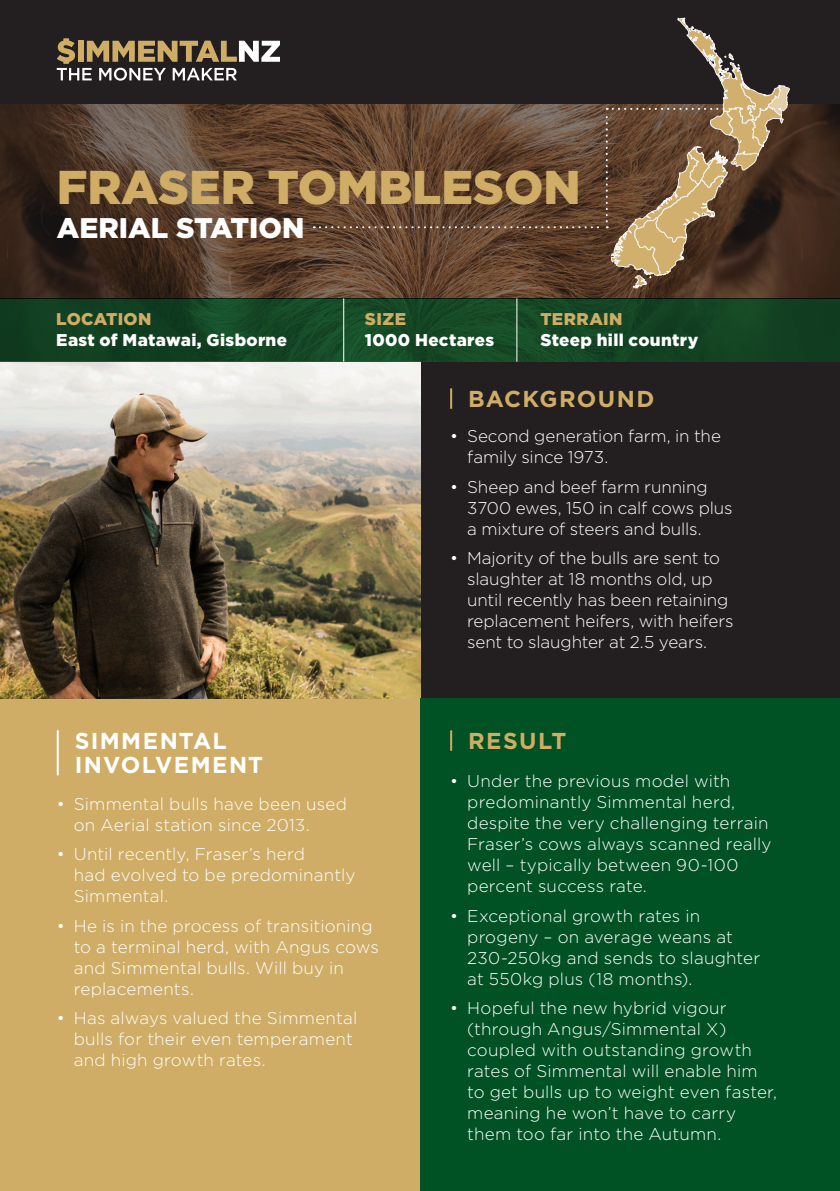
<style>
.page{position:relative;width:840px;height:1191px;background:#fff}
.page>*{position:absolute;margin:0;border:0;box-sizing:border-box;transform-origin:0 0}
.t1{font:900 47.4px "Gotham";color:#cfad66}
.t2{font:900 28.4px "Gotham";color:#fff}
.t3{font:700 23px/24px "Gotham";letter-spacing:.055em;color:#fff}
.t4{font:700 23px "Gotham";letter-spacing:.055em;color:#cfad66}
.t5{font:300 17px/21px "Gotham HTF";letter-spacing:.005em;color:#fff}
.t6{font:900 17px/21px "Gotham";letter-spacing:.02em;color:#fff}
.s1{color:#cfad66}
</style>
<div class="page">
<div style="left:0;top:0;width:839px;height:298px;background:#231f20"></div>
<img style="left:0;top:105px;width:839px;height:193px">
<div style="left:0;top:689px;width:420px;height:502px;background:#cfad66"></div>
<svg style="left:57px;top:38px;width:223px;height:43px"></svg>
<div style="left:420px;top:362px;width:419px;height:336px;background:#231f20"></div>
<img style="left:0;top:362px;width:420px;height:336px">
<div style="left:420px;top:698px;width:419px;height:493px;background:#005124"></div>
<svg style="left:0;top:298px;width:839px;height:64px;background:#134423"></svg>
<hr style="left:343px;top:298px;width:1px;height:64px;background:#fff">
<hr style="left:516px;top:298px;width:1px;height:64px;background:#fff">
<hr style="left:450px;top:388px;width:2px;height:21px;background:#cfad66">
<hr style="left:57px;top:730px;width:2px;height:45px;background:#fff">
<hr style="left:450px;top:730px;width:2px;height:20px;background:#cfad66">
<svg style="left:314px;top:17px;width:475px;height:272px"></svg>
<p class="t1" style="left:57px;top:160px;width:525px">FRASER TOMBLESON</p>
<p class="t2" style="left:57px;top:212px;width:249px">AERIAL STATION</p>
<p class="t6" style="left:56px;top:308px;width:232px"><span class="s1">LOCATION<br></span>East of Matawai, Gisborne</p>
<p class="t6" style="left:365px;top:308px;width:131px"><span class="s1">SIZE<br></span>1000 Hectares</p>
<p class="t6" style="left:540px;top:308px;width:159px"><span class="s1">TERRAIN<br></span>Steep hill country</p>
<p class="t4" style="left:468px;top:386px;width:188px">BACKGROUND</p>
<p class="t5" style="left:467px;top:425px;width:255px;text-indent:-17px">• Second generation farm, in the family since 1973.</p>
<p class="t5" style="left:467px;top:476px;width:267px;text-indent:-17px">• Sheep and beef farm running<br>3700 ewes, 150 in calf cows plus a mixture of steers and bulls.</p>
<p class="t5" style="left:467px;top:547px;width:268px;text-indent:-17px">• Majority of the bulls are sent to slaughter at 18 months old, up until recently has been retaining replacement heifers, with heifers sent to slaughter at 2.5 years.</p>
<p class="t3" style="left:75px;top:728px;width:190px">SIMMENTAL<br>INVOLVEMENT</p>
<p class="t5" style="left:74px;top:793px;width:274px;text-indent:-17px">• Simmental bulls have been used on Aerial station since 2013.</p>
<p class="t5" style="left:74px;top:843px;width:283px;text-indent:-17px">• Until recently, Fraser’s herd<br>had evolved to be predominantly<br>Simmental.</p>
<p class="t5" style="left:74px;top:915px;width:306px;text-indent:-17px">• He is in the process of transitioning to a terminal herd, with Angus cows and Simmental bulls. Will buy in replacements.</p>
<p class="t5" style="left:74px;top:1007px;width:285px;text-indent:-17px">• Has always valued the Simmental bulls for their even temperament and high growth rates.</p>
<p class="t4" style="left:468px;top:728px;width:100px">RESULT</p>
<p class="t5" style="left:467px;top:770px;width:306px;text-indent:-17px">• Under the previous model with predominantly Simmental herd, despite the very challenging terrain<br>Fraser’s cows always scanned really well – typically between 90-100 percent success rate.</p>
<p class="t5" style="left:467px;top:904px;width:294px;text-indent:-17px">• Exceptional growth rates in progeny – on average weans at<br>230-250kg and sends to slaughter at 550kg plus (18 months).</p>
<p class="t5" style="left:467px;top:997px;width:311px;text-indent:-17px">• Hopeful the new hybrid vigour (through Angus/Simmental X) coupled with outstanding growth rates of Simmental will enable him to get bulls up to weight even faster, meaning he won’t have to carry them too far into the Autumn.</p>
</div>
